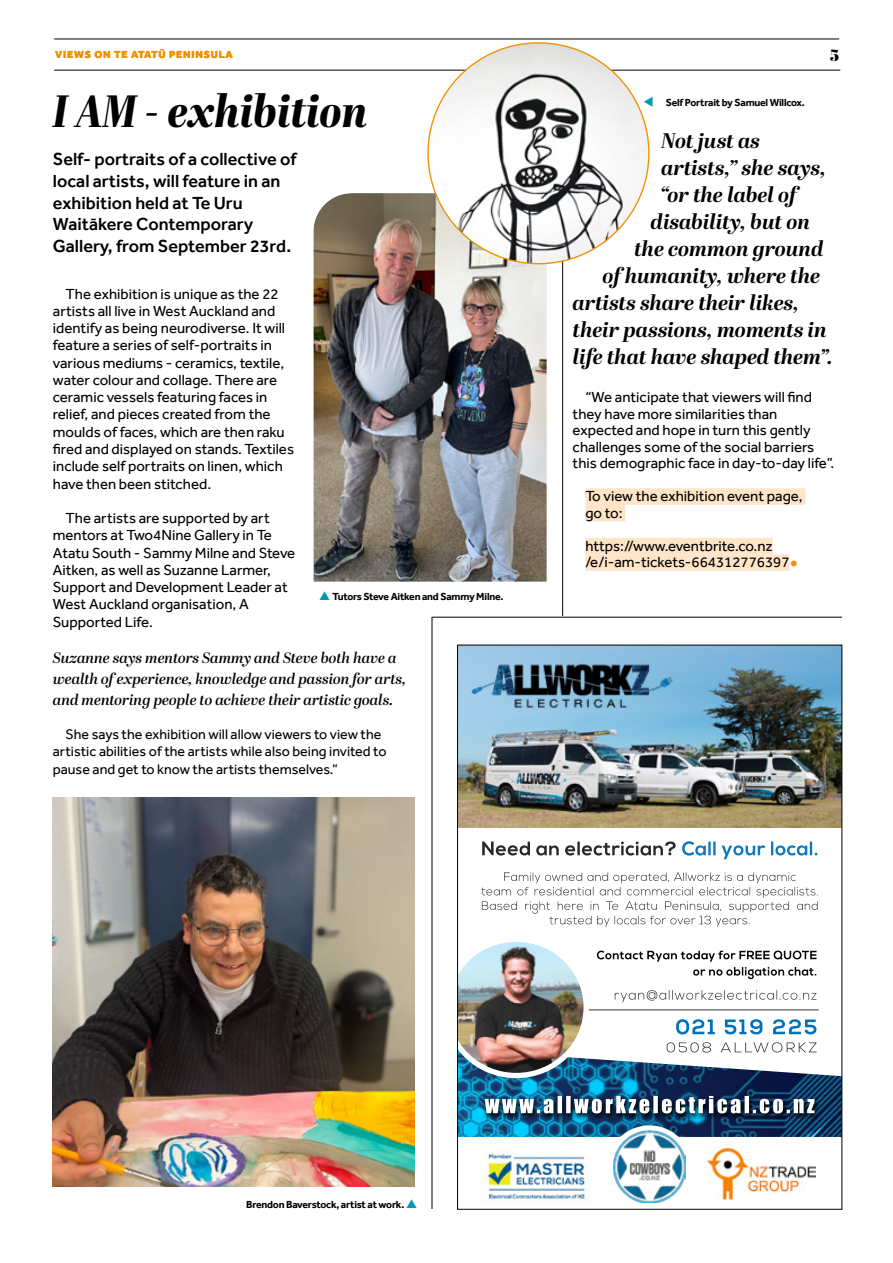
<style>
.page{position:relative;width:893px;height:1263px;background:#fff}
.page>*{position:absolute;margin:0;border:0;box-sizing:border-box;transform-origin:0 0}
.t1{font:italic 800 45.15px "Abril Display";color:#000;scale:.92 1}
.t2{font:italic 700 21px "Abril Display";color:#000}
.t3{font:500 18px/21.6px "Effra";color:#000}
.t4{font:900 16.5px "Abril Display";color:#000}
.t5{font:15px/17.2px "Effra";color:#000}
.t6{font:italic 600 15px/21px "Abril Display";color:#000}
.t7{font:14.25px/17.2px "Effra";color:#000}
.t8{font:700 10.5px "Effra";letter-spacing:-.02em;color:#000}
.t9{font:800 10.5px "Effra";letter-spacing:.075em;color:#f39000}
.s1{color:#0099b3}
</style>
<div class="page">
<hr style="left:54px;top:70px;width:786px;height:1px;background:#000">
<hr style="left:54px;top:39px;width:785px;height:1px;background:#000">
<div style="left:585px;top:488px;width:220px;height:17px;background:#fee5c8"></div>
<div style="left:585px;top:505px;width:40px;height:16px;background:#fee5c8"></div>
<div style="left:585px;top:538px;width:188px;height:16px;background:#fee5c8"></div>
<div style="left:585px;top:554px;width:205px;height:17px;background:#fee5c8"></div>
<hr style="left:562px;top:70px;width:1px;height:546px;background:#000">
<hr style="left:432px;top:617px;width:1px;height:592px;background:#000">
<img style="left:313px;top:193px;width:251px;height:409px">
<img style="left:53px;top:797px;width:362px;height:389px">
<img style="left:429px;top:43px;width:220px;height:221px">
<img style="left:459px;top:759px;width:381px;height:68px">
<img style="left:459px;top:647px;width:381px;height:112px">
<svg style="left:667px;top:1019px;width:150px;height:30px"></svg>
<svg style="left:615px;top:990px;width:201px;height:12px"></svg>
<svg style="left:597px;top:950px;width:219px;height:29px"></svg>
<hr style="left:458px;top:1009px;width:361px;height:1px;background:#373636">
<img style="left:470px;top:660px;width:204px;height:50px">
<img style="left:459px;top:1049px;width:381px;height:88px">
<svg style="left:482px;top:1094px;width:338px;height:26px;background:#0d3d61"></svg>
<img style="left:485px;top:1096px;width:329px;height:17px">
<img style="left:708px;top:1146px;width:108px;height:53px">
<img style="left:484px;top:1153px;width:102px;height:49px">
<svg style="left:607px;top:1125px;width:85px;height:78px"></svg>
<img style="left:613px;top:1130px;width:72px;height:72px">
<img style="left:459px;top:942px;width:130px;height:136px">
<svg style="left:481px;top:872px;width:337px;height:55px"></svg>
<svg style="left:682px;top:841px;width:135px;height:18px"></svg>
<svg style="left:482px;top:841px;width:194px;height:15px"></svg>
<hr style="left:432px;top:617px;width:410px;height:1px;background:#000">
<svg style="left:320px;top:591px;width:10px;height:9px"></svg>
<p class="t9" style="left:55px;top:48px;width:179px">VIEWS ON TE ATATŪ PENINSULA</p>
<h1 class="t1" style="left:53px;top:79px;width:343px">I AM - exhibition</h1>
<p class="t3" style="left:53px;top:148px;width:245px">Self- portraits of a collective of local artists, will feature in an exhibition held at Te Uru<br>Waitākere Contemporary<br>Gallery, from September 23rd.</p>
<p class="t5" style="left:53px;top:285px;width:243px;text-indent:13px">The exhibition is unique as the 22 artists all live in West Auckland and identify as being neurodiverse. It will feature a series of self-portraits in various mediums - ceramics, textile, water colour and collage. There are ceramic vessels featuring faces in relief, and pieces created from the moulds of faces, which are then raku fired and displayed on stands. Textiles include self portraits on linen, which have then been stitched.</p>
<p class="t5" style="left:53px;top:509px;width:244px;text-indent:13px">The artists are supported by art mentors at Two4Nine Gallery in Te<br>Atatu South - Sammy Milne and Steve<br>Aitken, as well as Suzanne Larmer,<br>Support and Development Leader at<br>West Auckland organisation, A<br>Supported Life.</p>
<p class="t8" style="left:333px;top:591px;width:172px">Tutors Steve Aitken and Sammy Milne.</p>
<p class="t6" style="left:53px;top:648px;width:355px">Suzanne says mentors Sammy and Steve both have a wealth of experience, knowledge and passion for arts, and mentoring people to achieve their artistic goals.</p>
<p class="t7" style="left:53px;top:725px;width:335px;text-indent:13px">She says the exhibition will allow viewers to view the artistic abilities of the artists while also being invited to pause and get to know the artists themselves.”</p>
<p class="t8" style="left:643px;top:96px;width:163px"><span class="s1">▼</span> Self Portrait by Samuel Willcox.</p>
<p class="t4" style="left:830px;top:43px;width:10px">5</p>
<h2 class="t2" style="left:661px;top:126px;width:100px">Not just as</h2>
<h2 class="t2" style="left:661px;top:153px;width:166px">artists,” she says,</h2>
<h2 class="t2" style="left:660px;top:180px;width:138px">“or the label of</h2>
<h2 class="t2" style="left:651px;top:207px;width:161px">disability, but on</h2>
<h2 class="t2" style="left:634px;top:234px;width:191px">the common ground</h2>
<h2 class="t2" style="left:603px;top:261px;width:219px">of humanity, where the</h2>
<h2 class="t2" style="left:573px;top:288px;width:228px">artists share their likes,</h2>
<h2 class="t2" style="left:573px;top:315px;width:255px">their passions, moments in</h2>
<h2 class="t2" style="left:573px;top:342px;width:262px">life that have shaped them”.</h2>
<p class="t5" style="left:573px;top:389px;width:263px;line-height:16.5px;text-indent:13px">“We anticipate that viewers will find they have more similarities than expected and hope in turn this gently challenges some of the social barriers this demographic face in day-to-day life”.</p>
<p class="t5" style="left:585px;top:488px;width:219px;line-height:16.5px">To view the exhibition event page, go to:</p>
<p class="t5" style="left:585px;top:537px;width:206px;line-height:16.5px">https://www.eventbrite.co.nz /e/i-am-tickets-664312776397</p>
<p class="t8" style="left:246px;top:1199px;width:160px">Brendon Baverstock, artist at work.</p>
</div>
